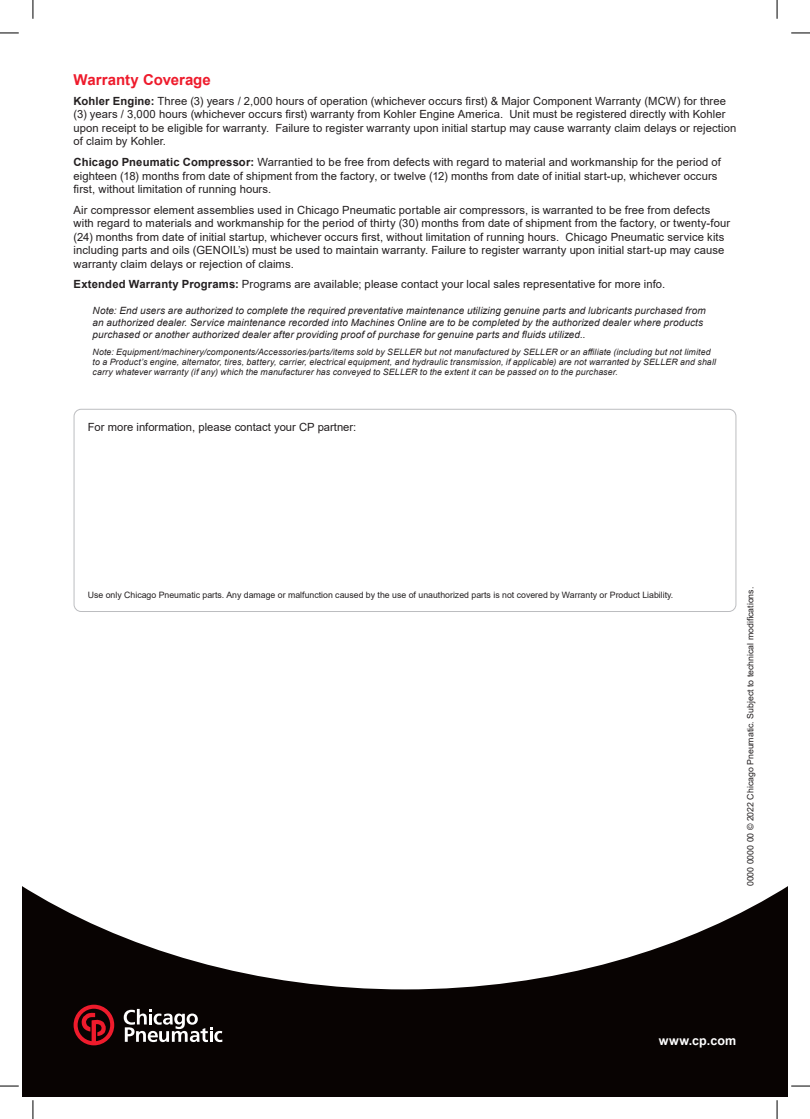
<style>
.page{position:relative;width:810px;height:1119px;background:#fff}
.page>*{position:absolute;margin:0;border:0;box-sizing:border-box;transform-origin:0 0}
.t1{font:700 15px "Arial";color:#ee1b2c}
.t2{font:700 12.5px "Arial";letter-spacing:.01em;color:#fff}
.t3{font:11.25px/13.5px "Arial";letter-spacing:.005em;color:#231f20}
.t4{font:italic 10px/12px "Arial";letter-spacing:.01em;color:#231f20}
.t5{font:italic 8.75px/10px "Arial";letter-spacing:.015em;color:#231f20}
.t6{font:8.75px "Arial";color:#231f20}
.s1{font-weight:700}
</style>
<div class="page">
<svg style="left:22px;top:886px;width:766px;height:210px;fill:#080302"></svg>
<svg style="left:124px;top:1008px;width:98px;height:33px"></svg>
<svg style="left:74px;top:1004px;width:40px;height:41px;background:#710d15"></svg>
<div style="left:74px;top:409px;width:662px;height:203px;border:1px solid #bcbdc0;border-radius:7px"></div>
<svg style="left:0;top:32px;width:19px;height:2px"></svg>
<svg style="left:791px;top:32px;width:19px;height:2px"></svg>
<svg style="left:0;top:1085px;width:19px;height:1px"></svg>
<svg style="left:791px;top:1085px;width:19px;height:1px"></svg>
<svg style="left:32px;top:0;width:2px;height:19px"></svg>
<svg style="left:32px;top:1100px;width:2px;height:18px"></svg>
<svg style="left:776px;top:0;width:2px;height:19px"></svg>
<svg style="left:776px;top:1100px;width:2px;height:18px"></svg>
<h1 class="t1" style="left:74px;top:69px;width:139px">Warranty Coverage</h1>
<p class="t3" style="left:74px;top:94px;width:664px"><span class="s1">Kohler Engine:</span> Three (3) years / 2,000 hours of operation (whichever occurs first) &amp; Major Component Warranty (MCW) for three (3) years / 3,000 hours (whichever occurs first) warranty from Kohler Engine America. Unit must be registered directly with Kohler upon receipt to be eligible for warranty. Failure to register warranty upon initial startup may cause warranty claim delays or rejection of claim by Kohler.</p>
<p class="t3" style="left:74px;top:155px;width:649px"><span class="s1">Chicago Pneumatic Compressor:</span> Warrantied to be free from defects with regard to material and workmanship for the period of eighteen (18) months from date of shipment from the factory, or twelve (12) months from date of initial start-up, whichever occurs first, without limitation of running hours.</p>
<p class="t3" style="left:74px;top:203px;width:658px">Air compressor element assemblies used in Chicago Pneumatic portable air compressors, is warranted to be free from defects with regard to materials and workmanship for the period of thirty (30) months from date of shipment from the factory, or twenty-four (24) months from date of initial startup, whichever occurs first, without limitation of running hours. Chicago Pneumatic service kits including parts and oils (GENOIL’s) must be used to maintain warranty. Failure to register warranty upon initial start-up may cause warranty claim delays or rejection of claims.</p>
<p class="t3" style="left:74px;top:277px;width:593px"><span class="s1">Extended Warranty Programs:</span> Programs are available; please contact your local sales representative for more info.</p>
<p class="t4" style="left:93px;top:304px;width:615px">Note: End users are authorized to complete the required preventative maintenance utilizing genuine parts and lubricants purchased from an authorized dealer. Service maintenance recorded into Machines Online are to be completed by the authorized dealer where products purchased or another authorized dealer after providing proof of purchase for genuine parts and fluids utilized..</p>
<p class="t5" style="left:93px;top:347px;width:625px">Note: Equipment/machinery/components/Accessories/parts/items sold by SELLER but not manufactured by SELLER or an affiliate (including but not limited to a Product’s engine, alternator, tires, battery, carrier, electrical equipment, and hydraulic transmission, if applicable) are not warranted by SELLER and shall carry whatever warranty (if any) which the manufacturer has conveyed to SELLER to the extent it can be passed on to the purchaser.</p>
<p class="t3" style="left:88px;top:420px;width:270px">For more information, please contact your CP partner:</p>
<p class="t6" style="left:88px;top:588px;width:587px">Use only Chicago Pneumatic parts. Any damage or malfunction caused by the use of unauthorized parts is not covered by Warranty or Product Liability.</p>
<p class="t6" style="left:744px;top:886px;width:301px;rotate:-90deg">0000 0000 00 © 2022 Chicago Pneumatic. Subject to technical modifications.</p>
<p class="t2" style="left:659px;top:1031px;width:79px">www.cp.com</p>
</div>
